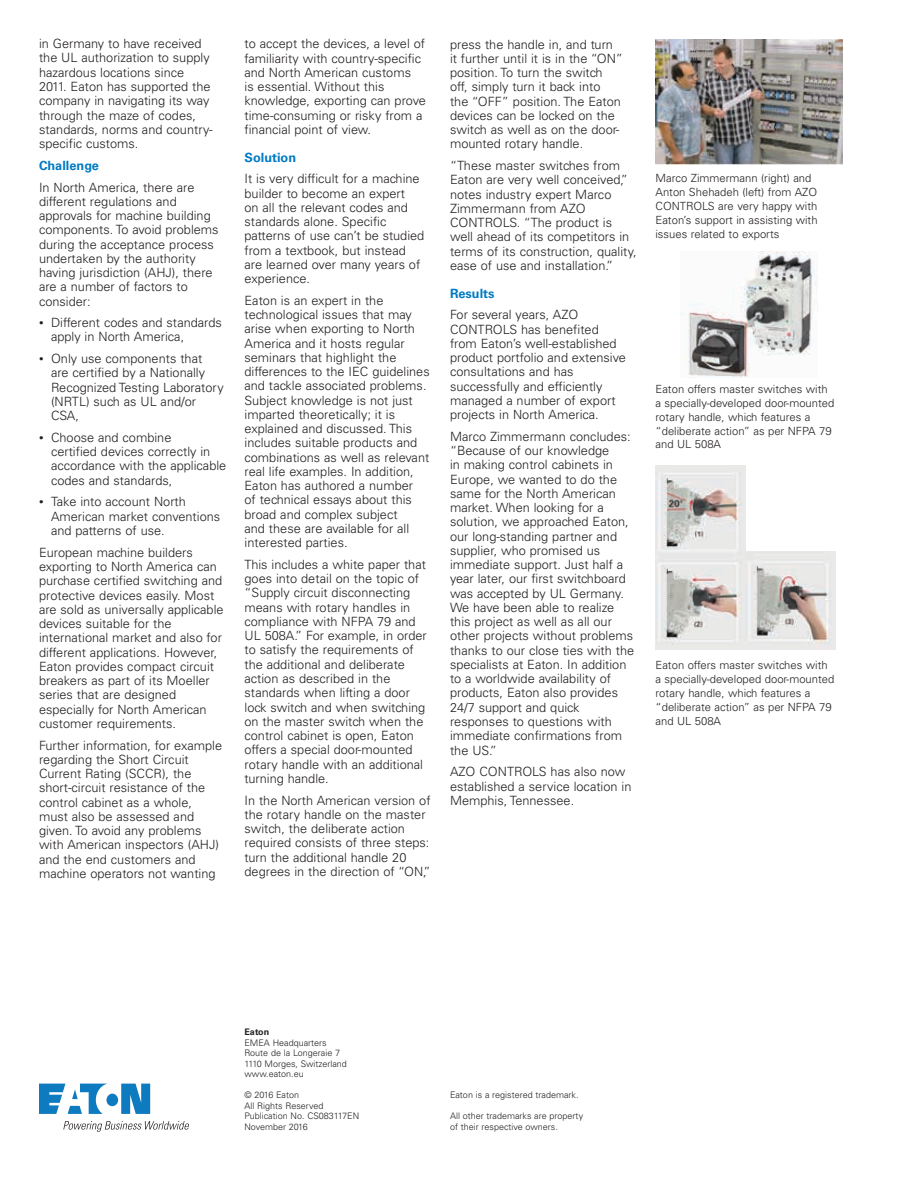
<style>
.page{position:relative;width:918px;height:1188px;background:#fff}
.page>*{position:absolute;margin:0;border:0;box-sizing:border-box;transform-origin:0 0}
.t1{font:300 12.75px/14.2px "Univers LT Std";color:#231f20}
.t2{font:700 12.75px "Univers LT Std";color:#007ac3}
.t3{font:300 11.25px/13.8px "Univers LT Std";color:#231f20}
.t4{font:300 9px/10.5px "Univers LT Std";color:#231f20}
.t5{font:700 9px "Univers LT Std";color:#231f20}
.s1{font-size:9px}
</style>
<div class="page">
<img style="left:656px;top:39px;width:187px;height:126px">
<img style="left:681px;top:251px;width:137px;height:126px">
<img style="left:656px;top:465px;width:89px;height:185px">
<img style="left:745px;top:551px;width:90px;height:98px">
<svg style="left:39px;top:1084px;width:111px;height:30px"></svg>
<svg style="left:63px;top:1121px;width:126px;height:11px"></svg>
<p class="t1" style="left:39px;top:37px;width:175px">in Germany to have received the UL authorization to supply hazardous locations since<br>2011. Eaton has supported the company in navigating its way through the maze of codes, standards, norms and country&shy;specific customs.</p>
<p class="t2" style="left:39px;top:158px;width:61px">Challenge</p>
<p class="t1" style="left:39px;top:180px;width:181px">In North America, there are different regulations and approvals for machine building components. To avoid problems during the acceptance process undertaken by the authority having jurisdiction (AHJ), there are a number of factors to consider:</p>
<p class="t1" style="left:51px;top:316px;width:172px;text-indent:-12px"><span class="s1">•</span> Different codes and standards apply in North America,</p>
<p class="t1" style="left:51px;top:352px;width:174px;text-indent:-12px"><span class="s1">•</span> Only use components that<br>are certified by a Nationally<br>Recognized Testing Laboratory (NRTL) such as UL and/or<br>CSA,</p>
<p class="t1" style="left:51px;top:430px;width:177px;text-indent:-12px"><span class="s1">•</span> Choose and combine<br>certified devices correctly in accordance with the applicable codes and standards,</p>
<p class="t1" style="left:51px;top:495px;width:171px;text-indent:-12px"><span class="s1">•</span> Take into account North<br>American market conventions and patterns of use.</p>
<p class="t1" style="left:39px;top:545px;width:186px">European machine builders exporting to North America can purchase certified switching and protective devices easily. Most are sold as universally applicable devices suitable for the international market and also for different applications. However,<br>Eaton provides compact circuit breakers as part of its Moeller series that are designed especially for North American customer requirements.</p>
<p class="t1" style="left:39px;top:738px;width:185px">Further information, for example regarding the Short Circuit<br>Current Rating (SCCR), the short-circuit resistance of the control cabinet as a whole, must also be assessed and given. To avoid any problems with American inspectors (AHJ) and the end customers and machine operators not wanting</p>
<p class="t1" style="left:245px;top:37px;width:183px">to accept the devices, a level of familiarity with country-specific and North American customs<br>is essential. Without this knowledge, exporting can prove time-consuming or risky from a financial point of view.</p>
<p class="t2" style="left:245px;top:150px;width:53px">Solution</p>
<p class="t1" style="left:245px;top:172px;width:181px">It is very difficult for a machine builder to become an expert<br>on all the relevant codes and standards alone. Specific patterns of use can’t be studied from a textbook, but instead are learned over many years of experience.</p>
<p class="t1" style="left:245px;top:293px;width:187px">Eaton is an expert in the technological issues that may arise when exporting to North<br>America and it hosts regular seminars that highlight the differences to the IEC guidelines and tackle associated problems.<br>Subject knowledge is not just imparted theoretically; it is explained and discussed. This includes suitable products and combinations as well as relevant real life examples. In addition,<br>Eaton has authored a number<br>of technical essays about this broad and complex subject<br>and these are available for all interested parties.</p>
<p class="t1" style="left:245px;top:557px;width:184px">This includes a white paper that goes into detail on the topic of “Supply circuit disconnecting means with rotary handles in compliance with NFPA 79 and<br>UL 508A.” For example, in order to satisfy the requirements of the additional and deliberate action as described in the standards when lifting a door lock switch and when switching on the master switch when the control cabinet is open, Eaton offers a special door-mounted rotary handle with an additional turning handle.</p>
<p class="t1" style="left:245px;top:793px;width:188px">In the North American version of the rotary handle on the master switch, the deliberate action required consists of three steps: turn the additional handle 20 degrees in the direction of “ON,”</p>
<p class="t1" style="left:450px;top:37px;width:175px">press the handle in, and turn it further until it is in the “ON” position. To turn the switch off, simply turn it back into<br>the “OFF” position. The Eaton devices can be locked on the switch as well as on the door&shy;mounted rotary handle.</p>
<p class="t1" style="left:450px;top:158px;width:188px">“These master switches from<br>Eaton are very well conceived,” notes industry expert Marco<br>Zimmermann from AZO<br>CONTROLS. “The product is well ahead of its competitors in terms of its construction, quality, ease of use and installation.”</p>
<p class="t2" style="left:450px;top:286px;width:46px">Results</p>
<p class="t1" style="left:450px;top:308px;width:178px">For several years, AZO<br>CONTROLS has benefited from Eaton’s well-established product portfolio and extensive consultations and has successfully and efficiently managed a number of export projects in North America.</p>
<p class="t1" style="left:450px;top:429px;width:186px">Marco Zimmermann concludes: “Because of our knowledge<br>in making control cabinets in<br>Europe, we wanted to do the same for the North American market. When looking for a solution, we approached Eaton, our long-standing partner and supplier, who promised us immediate support. Just half a year later, our first switchboard was accepted by UL Germany.<br>We have been able to realize this project as well as all our other projects without problems thanks to our close ties with the specialists at Eaton. In addition to a worldwide availability of products, Eaton also provides<br>24/7 support and quick responses to questions with immediate confirmations from the US.”</p>
<p class="t1" style="left:450px;top:765px;width:183px">AZO CONTROLS has also now established a service location in<br>Memphis, Tennessee.</p>
<p class="t3" style="left:656px;top:171px;width:164px">Marco Zimmermann (right) and<br>Anton Shehadeh (left) from AZO<br>CONTROLS are very happy with<br>Eaton’s support in assisting with issues related to exports</p>
<p class="t3" style="left:656px;top:382px;width:180px">Eaton offers master switches with a specially-developed door-mounted rotary handle, which features a “deliberate action” as per NFPA 79 and UL 508A</p>
<p class="t3" style="left:656px;top:658px;width:180px">Eaton offers master switches with a specially-developed door-mounted rotary handle, which features a “deliberate action” as per NFPA 79 and UL 508A</p>
<p class="t5" style="left:244px;top:1027px;width:26px">Eaton</p>
<p class="t4" style="left:244px;top:1037px;width:104px">EMEA Headquarters<br>Route de la Longeraie 7<br>1110 Morges, Switzerland www.eaton.eu</p>
<p class="t4" style="left:244px;top:1090px;width:116px">© 2016 Eaton<br>All Rights Reserved<br>Publication No. CS083117EN<br>November 2016</p>
<p class="t4" style="left:450px;top:1090px;width:130px">Eaton is a registered trademark.</p>
<p class="t4" style="left:450px;top:1111px;width:135px">All other trademarks are property of their respective owners.</p>
</div>
